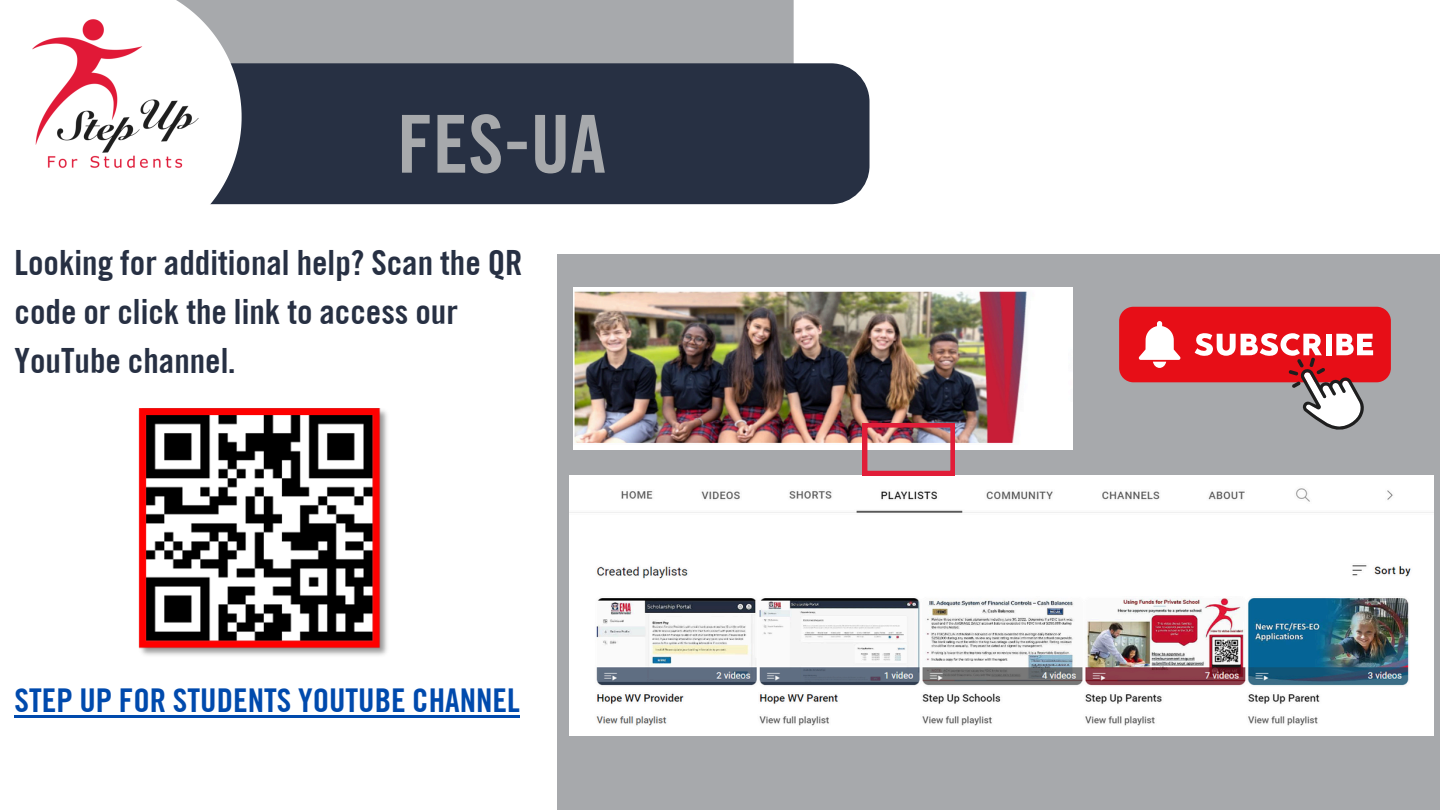
<style>
.page{position:relative;width:1440px;height:810px;background:#fff}
.page>*{position:absolute;margin:0;border:0;box-sizing:border-box;transform-origin:0 0}
.t1{font:700 80px "Traditionell Sans";color:#a7a9ac}
.t2{font:700 34.9px/48.8px "Traditionell Sans";color:#273043}
.t3{font:700 32.9px "Traditionell Sans";color:#004aad}
</style>
<div class="page">
<div style="left:242px;top:0;width:552px;height:63px;background:#a7a9ac"></div>
<div style="left:242px;top:63px;width:628px;height:141px;background:#273043"></div>
<svg style="left:220px;top:0;width:22px;height:205px"></svg>
<img style="left:32px;top:0;width:188px;height:205px">
<div style="left:557px;top:254px;width:883px;height:556px;background:#a7a9ac"></div>
<img style="left:569px;top:475px;width:864px;height:261px">
<img style="left:138px;top:408px;width:249px;height:248px">
<img style="left:573px;top:287px;width:499px;height:162px">
<div style="left:1119px;top:307px;width:272px;height:75px;background:#e70e17;border-radius:14px"></div>
<svg style="left:1195px;top:333px;width:178px;height:97px"></svg>
<svg style="left:1138px;top:321px;width:43px;height:47px"></svg>
<img style="left:863px;top:423px;width:92px;height:52px">
<hr style="left:15px;top:715px;width:505px;height:3px;background:#004aad">
<h1 class="t1" style="left:397px;top:95px;width:210px">FES-UA</h1>
<p class="t2" style="left:15px;top:237px;width:510px">Looking for additional help? Scan the QR code or click the link to access our<br>YouTube channel.</p>
<p class="t3" style="left:15px;top:681px;width:507px">STEP UP FOR STUDENTS YOUTUBE CHANNEL</p>
</div>
